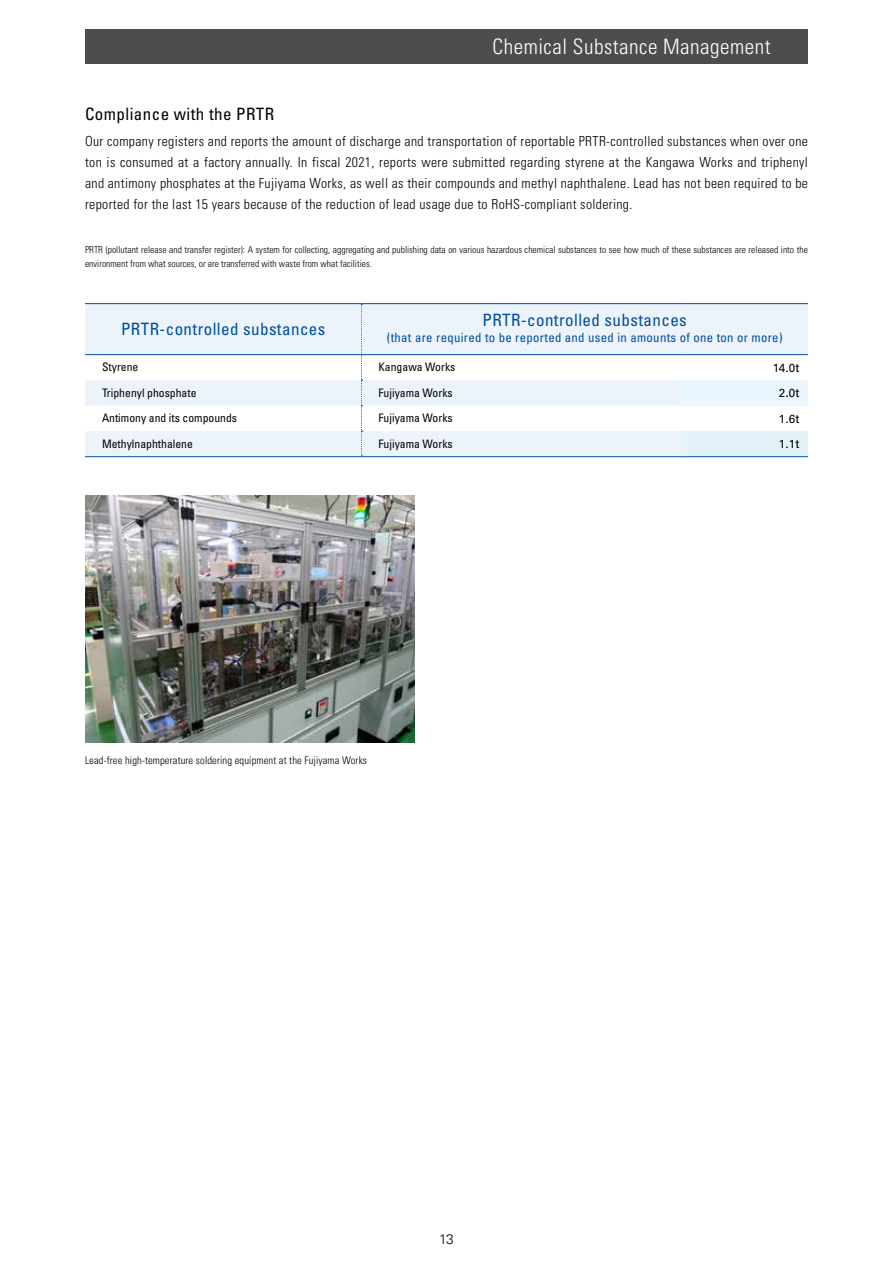
<style>
.page{position:relative;width:893px;height:1263px;background:#fff}
.page>*{position:absolute;margin:0;border:0;box-sizing:border-box;transform-origin:0 0}
.t1{font:300 condensed 21.3px "Univers LT Std";letter-spacing:.025em;color:#fff}
.t2{font:condensed 16.95px "Univers LT Std";letter-spacing:.025em;color:#004ea2}
.t3{font:condensed 16.95px "Univers LT Std";letter-spacing:.025em;color:#000}
.t4{font:300 condensed 13.8px/21.3px "Univers LT Std";letter-spacing:.025em;color:#000;text-align:justify}
.t5{font:300 13.8px "Univers LT Std";color:#000}
.t6{font:condensed 12.75px "Univers LT Std";letter-spacing:.025em;color:#004ea2}
.t7{font:condensed 11.7px "Univers LT Std";color:#000}
.t8{font:11.7px "Univers LT Std";color:#000}
.t9{font:300 condensed 10.65px "Univers LT Std";letter-spacing:.01em;color:#000}
.t10{font:300 condensed 9.6px/13.8px "Univers LT Std";color:#000}
.s1{font-size:12.3px}
</style>
<div class="page">
<img style="left:85px;top:495px;width:329px;height:247px">
<div style="left:681px;top:304px;width:127px;height:52px;background:#ecf3fb"></div>
<div style="left:681px;top:380px;width:127px;height:26px;background:#eaf6fd"></div>
<div style="left:681px;top:431px;width:127px;height:26px;background:#e4f3fa"></div>
<hr style="left:681px;top:354px;width:127px;height:1px;background:#004ea2">
<hr style="left:681px;top:456px;width:127px;height:1px;background:#004ea2">
<hr style="left:85px;top:303px;width:276px;height:1px;background:#004ea2">
<hr style="left:361px;top:303px;width:320px;height:1px;background:#004ea2">
<hr style="left:681px;top:303px;width:127px;height:1px;background:#004ea2">
<svg style="left:85px;top:304px;width:596px;height:153px"></svg>
<div style="left:85px;top:30px;width:723px;height:34px;background:#4d4d4d"></div>
<h1 class="t1" style="left:493px;top:33px;width:280px">Chemical Substance Management</h1>
<p class="t3" style="left:85px;top:104px;width:191px">Compliance with the PRTR</p>
<p class="t4" style="left:85px;top:130px;width:724px">Our company registers and reports the amount of discharge and transportation of reportable PRTR-controlled substances when over one ton is consumed at a factory annually In. fiscal 2021, reports were submitted regarding styrene at the Kangawa Works and triphenyl and antimony phosphates at the Fujiyama Works, as well as their compounds and methyl naphthalene. Lead has not been required to be reported for the last 15 years because of the reduction of lead usage due to RoHS-compliant soldering.</p>
<p class="t10" style="left:85px;top:243px;width:724px">PRTR (pollutant release and transfer register A:) system for collecting, aggregating and publishing data on various hazardous chemical substances to see how much of these substances are released into the environment from what sources, or are transferred with waste from what facilities.</p>
<p class="t2" style="left:121px;top:318px;width:206px">PRTR-controlled substances</p>
<p class="t7" style="left:102px;top:360px;width:38px">Styrene</p>
<p class="t2" style="left:482px;top:309px;width:206px">PRTR-controlled substances</p>
<p class="t6" style="left:387px;top:330px;width:397px">(that are required to be reported and used in amounts of one ton or more(</p>
<p class="t8" style="left:773px;top:361px;width:28px">14<span class="s1">.</span>0<span class="s1">t</span></p>
<p class="t7" style="left:378px;top:360px;width:78px">Kangawa Works</p>
<p class="t7" style="left:102px;top:385px;width:96px">Triphenyl phosphate</p>
<p class="t7" style="left:378px;top:385px;width:76px">Fujiyama Works</p>
<p class="t8" style="left:779px;top:386px;width:22px">2<span class="s1">.</span>0<span class="s1">t</span></p>
<p class="t7" style="left:102px;top:411px;width:137px">Antimony and its compounds</p>
<p class="t7" style="left:378px;top:411px;width:76px">Fujiyama Works</p>
<p class="t8" style="left:779px;top:412px;width:22px">1<span class="s1">.</span>6<span class="s1">t</span></p>
<p class="t7" style="left:102px;top:436px;width:92px">Methylnaphthalene</p>
<p class="t7" style="left:378px;top:436px;width:76px">Fujiyama Works</p>
<p class="t8" style="left:779px;top:437px;width:22px">1<span class="s1">.</span>1<span class="s1">t</span></p>
<p class="t9" style="left:85px;top:753px;width:283px">Lead-free high-temperature soldering equipment at the Fujiyama Works</p>
<p class="t5" style="left:439px;top:1230px;width:16px">13</p>
</div>
